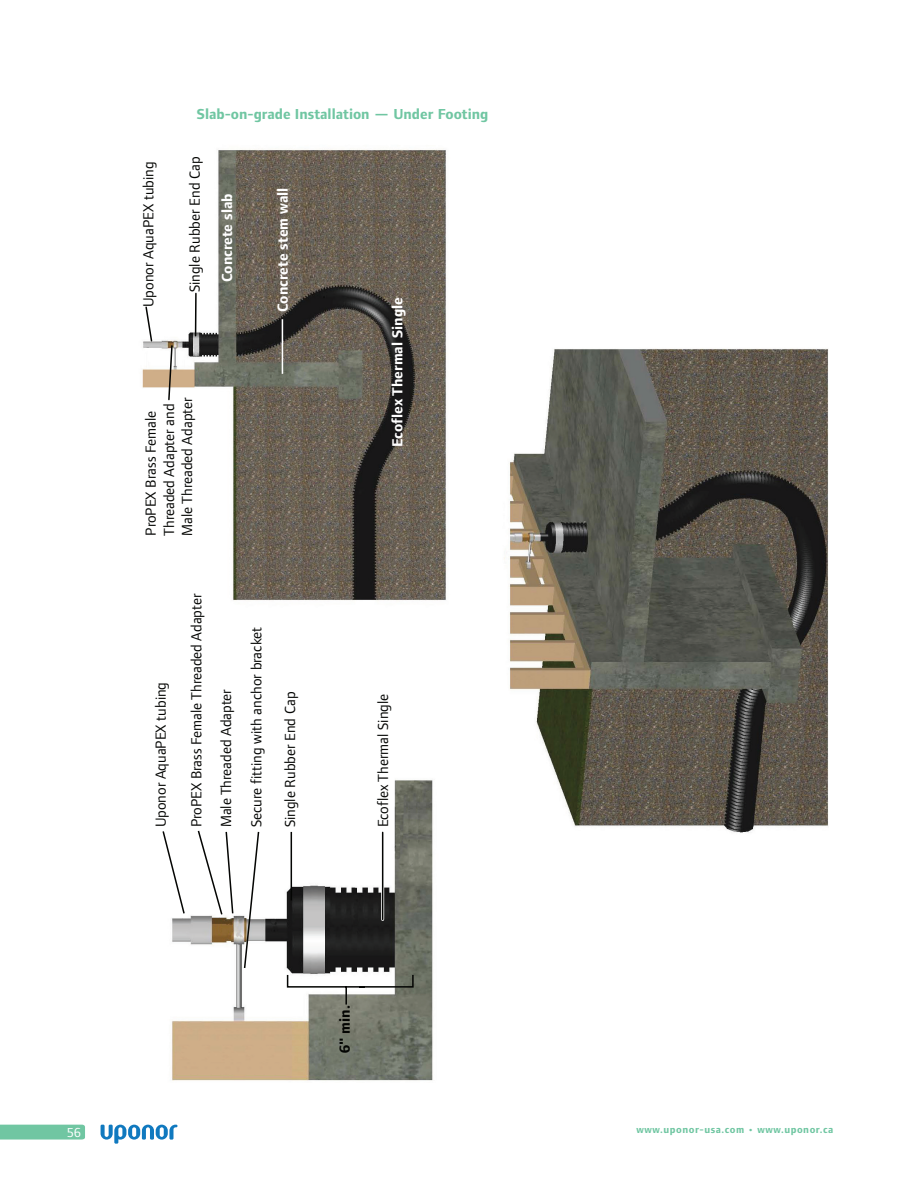
<style>
.page{position:relative;width:918px;height:1188px;background:#fff}
.page>*{position:absolute;margin:0;border:0;box-sizing:border-box;transform-origin:0 0}
.t1{font:15.15px/18.1px "Foundry Form Sans";color:#040503}
.t2{font:700 15.15px "Foundry Form Sans";color:#fff}
.t3{font:700 15.15px "Foundry Form Sans";color:#040503}
.SubHead_10_11{font:700 15px "Foundry Form Sans";color:#70c6a2}
.t4{font:13.5px "Foundry Form Sans";color:#fff}
.t5{font:700 10.5px "Foundry Form Sans";letter-spacing:.05em;color:#70c6a2}
</style>
<div class="page">
<svg style="left:101px;top:1125px;width:77px;height:19px"></svg>
<svg style="left:0;top:1125px;width:85px;height:15px"></svg>
<img style="left:142px;top:149px;width:686px;height:932px">
<svg style="left:161px;top:829px;width:253px;height:177px"></svg>
<hr style="left:282px;top:319px;width:1px;height:55px;background:#fff">
<svg style="left:144px;top:292px;width:53px;height:109px"></svg>
<p class="SubHead_10_11" style="left:197px;top:106px;width:293px">Slab-on-grade Installation — Under Footing</p>
<p class="t1" style="left:139px;top:307px;width:147px;rotate:-90deg">Uponor AquaPEX tubing</p>
<p class="t1" style="left:186px;top:292px;width:137px;rotate:-90deg">Single Rubber End Cap</p>
<p class="t2" style="left:219px;top:282px;width:90px;rotate:-90deg">Concrete slab</p>
<p class="t2" style="left:274px;top:312px;width:126px;rotate:-90deg">Concrete stem wall</p>
<p class="t1" style="left:142px;top:536px;width:140px;rotate:-90deg">ProPEX Brass Female<br>Threaded Adapter and<br>Male Threaded Adapter</p>
<p class="t1" style="left:151px;top:827px;width:147px;rotate:-90deg">Uponor AquaPEX tubing</p>
<p class="t1" style="left:181px;top:827px;width:235px;line-height:29.8px;rotate:-90deg">ProPEX Brass Female Threaded Adapter<br>Male Threaded Adapter</p>
<p class="t1" style="left:247px;top:827px;width:202px;rotate:-90deg">Secure fitting with anchor bracket</p>
<p class="t1" style="left:281px;top:827px;width:137px;rotate:-90deg">Single Rubber End Cap</p>
<p class="t2" style="left:389px;top:447px;width:151px;rotate:-90deg">Ecoflex Thermal Single</p>
<p class="t1" style="left:374px;top:827px;width:135px;rotate:-90deg">Ecoflex Thermal Single</p>
<p class="t4" style="left:67px;top:1125px;width:15px">56</p>
<p class="t3" style="left:336px;top:1053px;width:49px;rotate:-90deg">6" min.</p>
<p class="t5" style="left:637px;top:1123px;width:198px">www.uponor-usa.com • www.uponor.ca</p>
</div>
